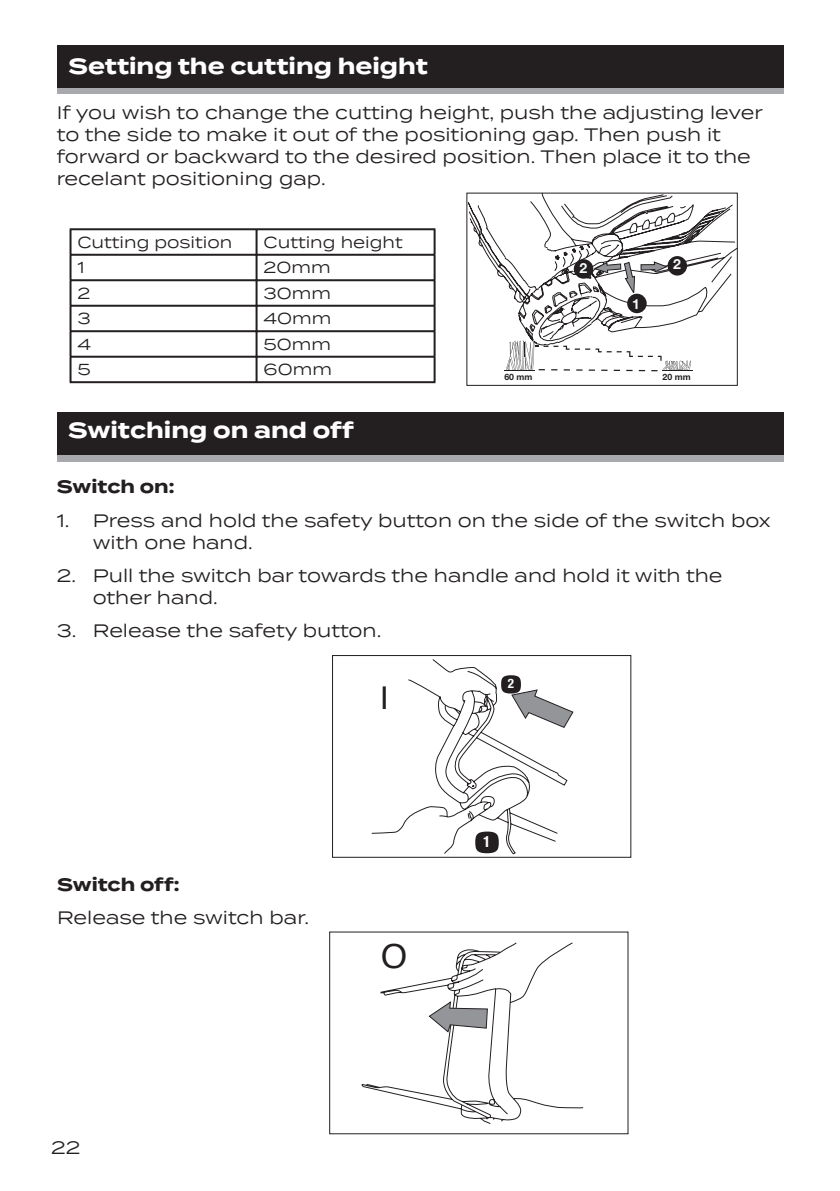
<style>
.page{position:relative;width:840px;height:1191px;background:#fff}
.page>*{position:absolute;margin:0;border:0;box-sizing:border-box;transform-origin:0 0}
.t1{font:33.2px "Helvetica";color:#231f20}
.t2{font:31.4px "Helvetica";color:#231f20}
.t3{font:700 22px "Termina";color:#fff}
.t4{font:18px/22px "Termina";color:#231f20}
.t5{font:700 18px "Termina";color:#231f20}
.t6{font:16px/25.6px "Termina";color:#231f20}
.t7{font:700 condensed 15.4px "Helvetica Neue LT Std";color:#fff}
.t8{font:700 14px "Helvetica Neue LT Std";color:#f5f7f9}
.t9{font:700 condensed 13px "Helvetica Neue LT Std";color:#fff}
.t10{font:700 8.8px "Helvetica Neue LT Std";color:#231f20}
</style>
<div class="page">
<div style="left:57px;top:419px;width:726px;height:42px;background:#a8a9ad"></div>
<div style="left:57px;top:412px;width:726px;height:43px;background:#231f20"></div>
<div style="left:57px;top:52px;width:726px;height:42px;background:#a8a9ad"></div>
<div style="left:57px;top:45px;width:726px;height:43px;background:#231f20"></div>
<hr style="left:70px;top:228px;width:186px;height:2px;background:#231f20">
<hr style="left:69px;top:230px;width:2px;height:24px;background:#231f20">
<hr style="left:256px;top:228px;width:179px;height:2px;background:#231f20">
<hr style="left:255px;top:230px;width:2px;height:24px;background:#231f20">
<hr style="left:433px;top:230px;width:2px;height:24px;background:#231f20">
<hr style="left:70px;top:254px;width:186px;height:2px;background:#231f20">
<hr style="left:69px;top:256px;width:2px;height:23px;background:#231f20">
<hr style="left:256px;top:254px;width:179px;height:2px;background:#231f20">
<hr style="left:255px;top:256px;width:2px;height:23px;background:#231f20">
<hr style="left:433px;top:256px;width:2px;height:23px;background:#231f20">
<hr style="left:70px;top:279px;width:186px;height:2px;background:#231f20">
<hr style="left:69px;top:281px;width:2px;height:24px;background:#231f20">
<hr style="left:256px;top:279px;width:179px;height:2px;background:#231f20">
<hr style="left:255px;top:281px;width:2px;height:24px;background:#231f20">
<hr style="left:433px;top:281px;width:2px;height:24px;background:#231f20">
<hr style="left:70px;top:305px;width:186px;height:2px;background:#231f20">
<hr style="left:69px;top:307px;width:2px;height:23px;background:#231f20">
<hr style="left:256px;top:305px;width:179px;height:2px;background:#231f20">
<hr style="left:255px;top:307px;width:2px;height:23px;background:#231f20">
<hr style="left:433px;top:307px;width:2px;height:23px;background:#231f20">
<hr style="left:70px;top:330px;width:186px;height:2px;background:#231f20">
<hr style="left:69px;top:332px;width:2px;height:24px;background:#231f20">
<hr style="left:256px;top:330px;width:179px;height:2px;background:#231f20">
<hr style="left:255px;top:332px;width:2px;height:24px;background:#231f20">
<hr style="left:433px;top:332px;width:2px;height:24px;background:#231f20">
<hr style="left:70px;top:356px;width:186px;height:2px;background:#231f20">
<hr style="left:69px;top:357px;width:2px;height:24px;background:#231f20">
<hr style="left:256px;top:356px;width:179px;height:2px;background:#231f20">
<hr style="left:255px;top:357px;width:2px;height:24px;background:#231f20">
<hr style="left:433px;top:357px;width:2px;height:24px;background:#231f20">
<hr style="left:70px;top:381px;width:186px;height:2px;background:#231f20">
<hr style="left:256px;top:381px;width:179px;height:2px;background:#231f20">
<div style="left:332px;top:655px;width:299px;height:202px;border:1px solid #231f20"></div>
<svg style="left:371px;top:659px;width:202px;height:196px"></svg>
<svg style="left:361px;top:942px;width:222px;height:193px"></svg>
<svg style="left:428px;top:1001px;width:59px;height:31px"></svg>
<svg style="left:467px;top:192px;width:271px;height:153px"></svg>
<svg style="left:640px;top:261px;width:27px;height:11px"></svg>
<svg style="left:593px;top:262px;width:41px;height:31px"></svg>
<hr style="left:661px;top:370px;width:31px;height:1px;background:#231f20">
<hr style="left:504px;top:370px;width:30px;height:1px;background:#231f20">
<svg style="left:505px;top:340px;width:185px;height:31px"></svg>
<div style="left:626px;top:294px;width:20px;height:19px;background:#231f20;border-radius:50%"></div>
<div style="left:667px;top:256px;width:19px;height:19px;background:#231f20;border-radius:50%"></div>
<div style="left:573px;top:259px;width:20px;height:20px;background:#231f20;border-radius:50%"></div>
<p class="t3" style="left:68px;top:50px;width:360px">Setting the cutting height</p>
<p class="t4" style="left:57px;top:101px;width:707px">If you wish to change the cutting height, push the adjusting lever to the side to make it out of the positioning gap. Then push it forward or backward to the desired position. Then place it to the recelant positioning gap.</p>
<p class="t6" style="left:77px;top:228px;width:156px">Cutting position</p>
<p class="t6" style="left:263px;top:228px;width:140px">Cutting height</p>
<p class="t6" style="left:77px;top:254px;width:15px">1<br>2<br>3<br>4<br>5</p>
<p class="t6" style="left:263px;top:254px;width:70px;text-align:justify">20mm 30mm 40mm 50mm 60mm</p>
<p class="t8" style="left:579px;top:259px;width:9px">2</p>
<p class="t8" style="left:672px;top:256px;width:9px">2</p>
<p class="t8" style="left:631px;top:295px;width:9px">1</p>
<p class="t10" style="left:504px;top:371px;width:30px">60 mm</p>
<p class="t10" style="left:662px;top:371px;width:30px">20 mm</p>
<p class="t3" style="left:68px;top:414px;width:287px">Switching on and off</p>
<p class="t5" style="left:57px;top:474px;width:119px">Switch on:</p>
<p class="t4" style="left:93px;top:508px;width:679px;text-indent:-36px">1. Press and hold the safety button on the side of the switch box with one hand.</p>
<p class="t4" style="left:93px;top:564px;width:631px;text-indent:-36px">2. Pull the switch bar towards the handle and hold it with the other hand.</p>
<p class="t4" style="left:57px;top:619px;width:326px">3. Release the safety button.</p>
<p class="t5" style="left:57px;top:871px;width:124px">Switch off:</p>
<p class="t4" style="left:57px;top:906px;width:253px">Release the switch bar.</p>
<p class="t4" style="left:51px;top:1135px;width:31px">22</p>
<h2 class="t2" style="left:380px;top:673px;width:10px">I</h2>
<h1 class="t1" style="left:381px;top:930px;width:27px">O</h1>
<p class="t9" style="left:507px;top:675px;width:8px">2</p>
<p class="t7" style="left:483px;top:832px;width:9px">1</p>
</div>
